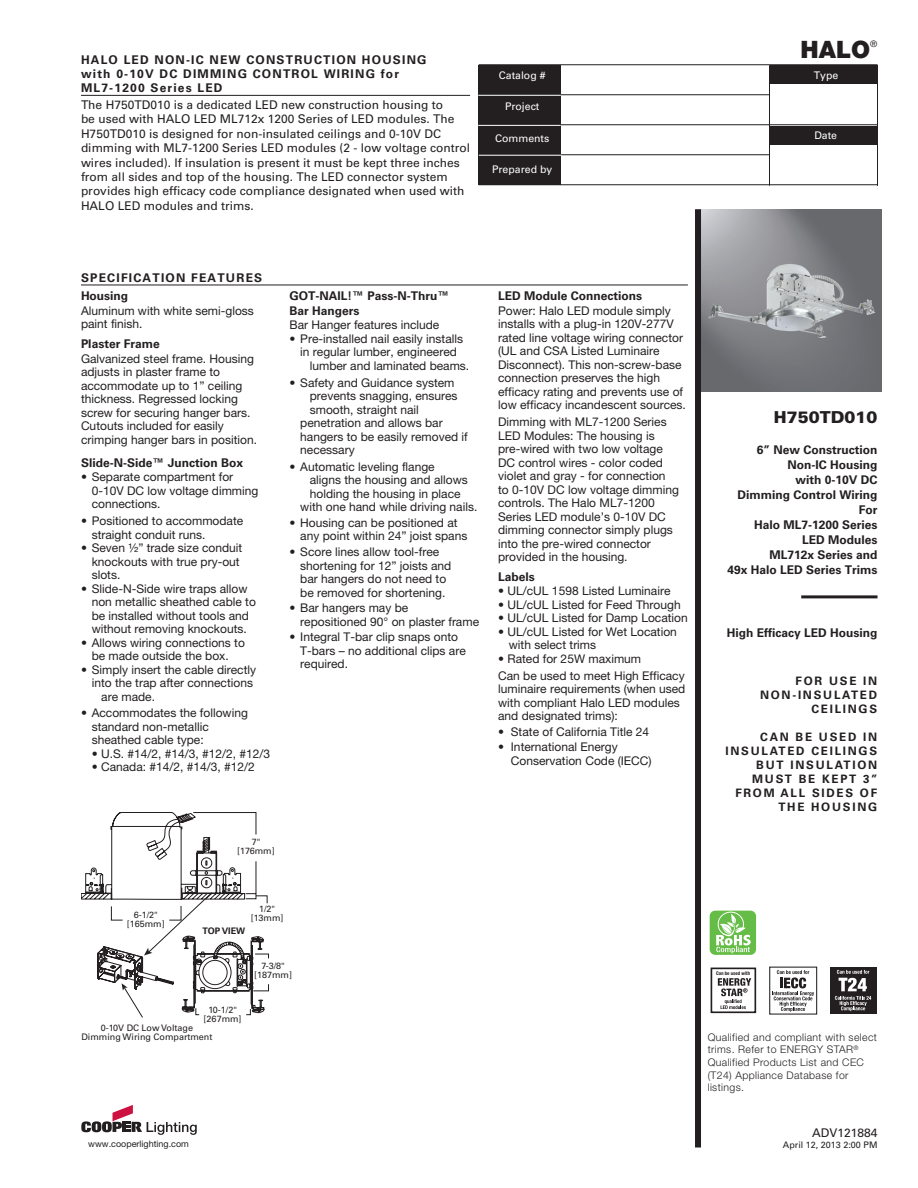
<style>
.page{position:relative;width:918px;height:1188px;background:#fff}
.page>*{position:absolute;margin:0;border:0;box-sizing:border-box;transform-origin:0 0}
.t1{font:900 24px "Helvetica Neue LT Std";color:#231f20}
.t2{font:900 16.5px "Univers LT Std";color:#231f20}
.t3{font:12px/13.5px "Helvetica Neue LT Std";color:#231f20}
.t4{font:12px/14.4px "Univers LT Std";color:#231f20}
.t5{font:700 12px/15px "Univers LT Std";color:#231f20}
.t6{font:700 12px/14px "Univers LT Std";letter-spacing:.1em;color:#231f20}
.t7{font:700 11.7px/14px "Univers LT Std";letter-spacing:.15em;color:#231f20;text-align:right}
.t8{font:300 10.5px/12.6px "Helvetica Neue LT Std";letter-spacing:.035em;color:#231f20}
.t9{font:10.5px "Univers LT Std";color:#fff}
.t10{font:9px/9px "Univers LT Std";color:#231f20;text-align:center}
.t11{font:9px "Helvetica Neue LT Std";color:#231f20}
.t12{font:700 9px "Univers LT Std";color:#231f20}
.t13{font:700 condensed 4.95px "Helvetica Neue LT Std";color:#231f20}
</style>
<div class="page">
<hr style="left:81px;top:285px;width:607px;height:1px;background:#231f20">
<hr style="left:479px;top:64px;width:399px;height:1px;background:#231f20">
<hr style="left:479px;top:94px;width:290px;height:1px;background:#231f20">
<hr style="left:479px;top:124px;width:399px;height:1px;background:#231f20">
<hr style="left:479px;top:154px;width:290px;height:1px;background:#231f20">
<hr style="left:479px;top:184px;width:399px;height:1px;background:#231f20">
<div style="left:479px;top:65px;width:82px;height:120px;background:#231f20"></div>
<div style="left:770px;top:65px;width:108px;height:19px;background:#231f20"></div>
<div style="left:770px;top:126px;width:108px;height:19px;background:#231f20"></div>
<hr style="left:769px;top:65px;width:1px;height:121px;background:#231f20">
<hr style="left:877px;top:65px;width:1px;height:121px;background:#231f20">
<hr style="left:478px;top:95px;width:83px;height:1px;background:#fff">
<hr style="left:478px;top:125px;width:83px;height:1px;background:#fff">
<hr style="left:479px;top:155px;width:82px;height:1px;background:#fff">
<hr style="left:81px;top:95px;width:389px;height:1px;background:#231f20">
<img style="left:701px;top:209px;width:181px;height:182px">
<div style="left:695px;top:209px;width:6px;height:939px;background:#231f20"></div>
<hr style="left:801px;top:595px;width:77px;height:3px;background:#231f20">
<svg style="left:81px;top:1105px;width:116px;height:30px"></svg>
<div style="left:830px;top:967px;width:47px;height:47px;background:#231f20"></div>
<svg style="left:835px;top:970px;width:36px;height:41px"></svg>
<div style="left:769px;top:967px;width:48px;height:48px;border:1px solid #231f20"></div>
<svg style="left:772px;top:970px;width:42px;height:42px"></svg>
<div style="left:711px;top:968px;width:45px;height:45px;border:2px solid #231f20"></div>
<svg style="left:718px;top:978px;width:33px;height:31px"></svg>
<svg style="left:708px;top:909px;width:50px;height:48px"></svg>
<div style="left:710px;top:911px;width:46px;height:44px;background:#65bc46;border-radius:6px"></div>
<svg style="left:716px;top:910px;width:35px;height:43px"></svg>
<svg style="left:81px;top:812px;width:188px;height:206px"></svg>
<p class="t6" style="left:81px;top:53px;width:347px">HALO LED NON-IC NEW CONSTRUCTION HOUSING with 0-10V DC DIMMING CONTROL WIRING for<br>ML7-1200 Series LED</p>
<p class="t4" style="left:81px;top:98px;width:391px">The H750TD010 is a dedicated LED new construction housing to<br>be used with HALO LED ML712x 1200 Series of LED modules. The H750TD010 is designed for non-insulated ceilings and 0-10V DC dimming with ML7-1200 Series LED modules (2 - low voltage control wires included). If insulation is present it must be kept three inches from all sides and top of the housing. The LED connector system provides high efficacy code compliance designated when used with HALO LED modules and trims.</p>
<p class="t9" style="left:499px;top:69px;width:48px">Catalog #</p>
<p class="t9" style="left:505px;top:100px;width:36px">Project</p>
<p class="t9" style="left:495px;top:132px;width:56px">Comments</p>
<p class="t9" style="left:492px;top:163px;width:62px">Prepared by</p>
<h1 class="t1" style="left:801px;top:35px;width:71px">HALO</h1>
<p class="t11" style="left:870px;top:38px;width:9px">®</p>
<p class="t9" style="left:814px;top:69px;width:26px">Type</p>
<p class="t9" style="left:814px;top:130px;width:24px">Date</p>
<p class="t6" style="left:81px;top:270px;width:183px">SPECIFICATION FEATURES</p>
<p class="t5" style="left:81px;top:289px;width:49px">Housing</p>
<p class="t3" style="left:81px;top:304px;width:174px">Aluminum with white semi-gloss paint finish.</p>
<p class="t5" style="left:81px;top:336px;width:80px">Plaster Frame</p>
<p class="t3" style="left:81px;top:351px;width:178px">Galvanized steel frame. Housing adjusts in plaster frame to accommodate up to 1” ceiling thickness. Regressed locking screw for securing hanger bars.<br>Cutouts included for easily crimping hanger bars in position.</p>
<p class="t5" style="left:81px;top:455px;width:164px">Slide-N-Side™ Junction Box</p>
<p class="t3" style="left:92px;top:470px;width:168px;text-indent:-11px">• Separate compartment for<br>0-10V DC low voltage dimming connections.</p>
<p class="t3" style="left:92px;top:514px;width:153px;text-indent:-11px">• Positioned to accommodate straight conduit runs.</p>
<p class="t3" style="left:92px;top:541px;width:152px;text-indent:-11px">• Seven ½” trade size conduit knockouts with true pry-out slots.</p>
<p class="t3" style="left:92px;top:582px;width:166px;text-indent:-11px">• Slide-N-Side wire traps allow non metallic sheathed cable to be installed without tools and without removing knockouts.</p>
<p class="t3" style="left:81px;top:636px;width:165px;text-align:center">• Allows wiring connections to be made outside the box.</p>
<p class="t3" style="left:81px;top:663px;width:177px">• Simply insert the cable directly</p>
<p class="t3" style="left:92px;top:676px;width:163px">into the trap after connections</p>
<p class="t3" style="left:101px;top:690px;width:55px">are made.</p>
<p class="t3" style="left:92px;top:706px;width:158px;text-indent:-11px">• Accommodates the following standard non-metallic sheathed cable type:</p>
<p class="t3" style="left:92px;top:747px;width:180px">• U.S. #14/2, #14/3, #12/2, #12/3</p>
<p class="t3" style="left:92px;top:760px;width:165px">• Canada: #14/2, #14/3, #12/2</p>
<p class="t5" style="left:290px;top:289px;width:162px;line-height:14.4px">GOT-NAIL!™ Pass-N-Thru™<br>Bar Hangers</p>
<p class="t3" style="left:290px;top:318px;width:151px">Bar Hanger features include</p>
<p class="t3" style="left:290px;top:332px;width:175px">• Pre-installed nail easily installs</p>
<p class="t3" style="left:300px;top:345px;width:158px">in regular lumber, engineered</p>
<p class="t3" style="left:310px;top:359px;width:161px">lumber and laminated beams.</p>
<p class="t3" style="left:290px;top:375px;width:166px">• Safety and Guidance system</p>
<p class="t3" style="left:310px;top:389px;width:149px">prevents snagging, ensures</p>
<p class="t3" style="left:310px;top:402px;width:111px">smooth, straight nail</p>
<p class="t3" style="left:300px;top:416px;width:144px">penetration and allows bar</p>
<p class="t3" style="left:300px;top:429px;width:169px">hangers to be easily removed if</p>
<p class="t3" style="left:300px;top:443px;width:56px">necessary</p>
<p class="t3" style="left:290px;top:460px;width:147px">• Automatic leveling flange</p>
<p class="t3" style="left:310px;top:473px;width:160px">aligns the housing and allows</p>
<p class="t3" style="left:310px;top:487px;width:152px">holding the housing in place</p>
<p class="t3" style="left:300px;top:500px;width:179px">with one hand while driving nails.</p>
<p class="t3" style="left:300px;top:516px;width:169px;text-indent:-11px">• Housing can be positioned at any point within 24” joist spans</p>
<p class="t3" style="left:300px;top:545px;width:153px;text-indent:-11px">• Score lines allow tool-free shortening for 12” joists and bar hangers do not need to be removed for shortening.</p>
<p class="t3" style="left:300px;top:601px;width:180px;text-indent:-11px">• Bar hangers may be<br>repositioned 90° on plaster frame</p>
<p class="t3" style="left:300px;top:630px;width:167px;text-indent:-11px">• Integral T-bar clip snaps onto<br>T-bars – no additional clips are required.</p>
<p class="t5" style="left:498px;top:289px;width:146px">LED Module Connections</p>
<p class="t3" style="left:498px;top:304px;width:189px">Power: Halo LED module simply installs with a plug-in 120V-277V rated line voltage wiring connector (UL and CSA Listed Luminaire Disconnect). This non-screw-base connection preserves the high efficacy rating and prevents use of low efficacy incandescent sources.</p>
<p class="t3" style="left:498px;top:415px;width:182px">Dimming with ML7-1200 Series<br>LED Modules: The housing is pre-wired with two low voltage<br>DC control wires - color coded violet and gray - for connection to 0-10V DC low voltage dimming controls. The Halo ML7-1200<br>Series LED module’s 0-10V DC dimming connector simply plugs into the pre-wired connector provided in the housing.</p>
<p class="t5" style="left:498px;top:569px;width:38px">Labels</p>
<p class="t3" style="left:498px;top:584px;width:174px">• UL/cUL 1598 Listed Luminaire</p>
<p class="t3" style="left:498px;top:598px;width:184px">• UL/cUL Listed for Feed Through</p>
<p class="t3" style="left:498px;top:611px;width:191px">• UL/cUL Listed for Damp Location</p>
<p class="t3" style="left:509px;top:625px;width:170px;text-indent:-11px">• UL/cUL Listed for Wet Location with select trims</p>
<p class="t3" style="left:498px;top:650px;width:188px;line-height:16.8px">• Rated for 25W maximum<br>Can be used to meet High Efficacy</p>
<p class="t3" style="left:498px;top:682px;width:189px">luminaire requirements (when used with compliant Halo LED modules and designated trims):</p>
<p class="t3" style="left:498px;top:725px;width:153px">• State of California Title 24</p>
<p class="t3" style="left:511px;top:740px;width:142px;text-indent:-13px">• International Energy<br>Conservation Code (IECC)</p>
<p class="t10" style="left:127px;top:911px;width:39px">6-1/2" [165mm]</p>
<p class="t10" style="left:237px;top:838px;width:39px">7" [176mm]</p>
<p class="t10" style="left:251px;top:904px;width:34px">1/2" [13mm]</p>
<p class="t12" style="left:203px;top:926px;width:44px">TOP VIEW</p>
<p class="t10" style="left:254px;top:961px;width:39px">7-3/8" [187mm]</p>
<p class="t10" style="left:204px;top:1005px;width:39px">10-1/2" [267mm]</p>
<p class="t10" style="left:81px;top:1024px;width:132px">0-10V DC Low Voltage<br>Dimming Wiring Compartment</p>
<p class="t11" style="left:88px;top:1138px;width:102px">www.cooperlighting.com</p>
<h2 class="t2" style="left:774px;top:407px;width:105px">H750TD010</h2>
<p class="t5" style="left:727px;top:443px;width:152px;text-align:right">6” New Construction<br>Non-IC Housing<br>with 0-10V DC<br>Dimming Control Wiring<br>For<br>Halo ML7-1200 Series<br>LED Modules<br>ML712x Series and<br>49x Halo LED Series Trims</p>
<p class="t5" style="left:727px;top:626px;width:152px">High Efficacy LED Housing</p>
<p class="t7" style="left:760px;top:674px;width:119px">FOR USE IN<br>NON-INSULATED<br>CEILINGS</p>
<p class="t7" style="left:725px;top:730px;width:154px">CAN BE USED IN<br>INSULATED CEILINGS<br>BUT INSULATION<br>MUST BE KEPT 3”<br>FROM ALL SIDES OF<br>THE HOUSING</p>
<p class="t13" style="left:716px;top:970px;width:36px">Can be used with</p>
<p class="t8" style="left:708px;top:1031px;width:171px">Qualified and compliant with select trims. Refer to ENERGY STAR<sup>®<br></sup>Qualified Products List and CEC (T24) Appliance Database for listings.</p>
<p class="t4" style="left:812px;top:1125px;width:67px">ADV121884</p>
<p class="t10" style="left:783px;top:1140px;width:96px">April 12, 2013 2:00 PM</p>
</div>
